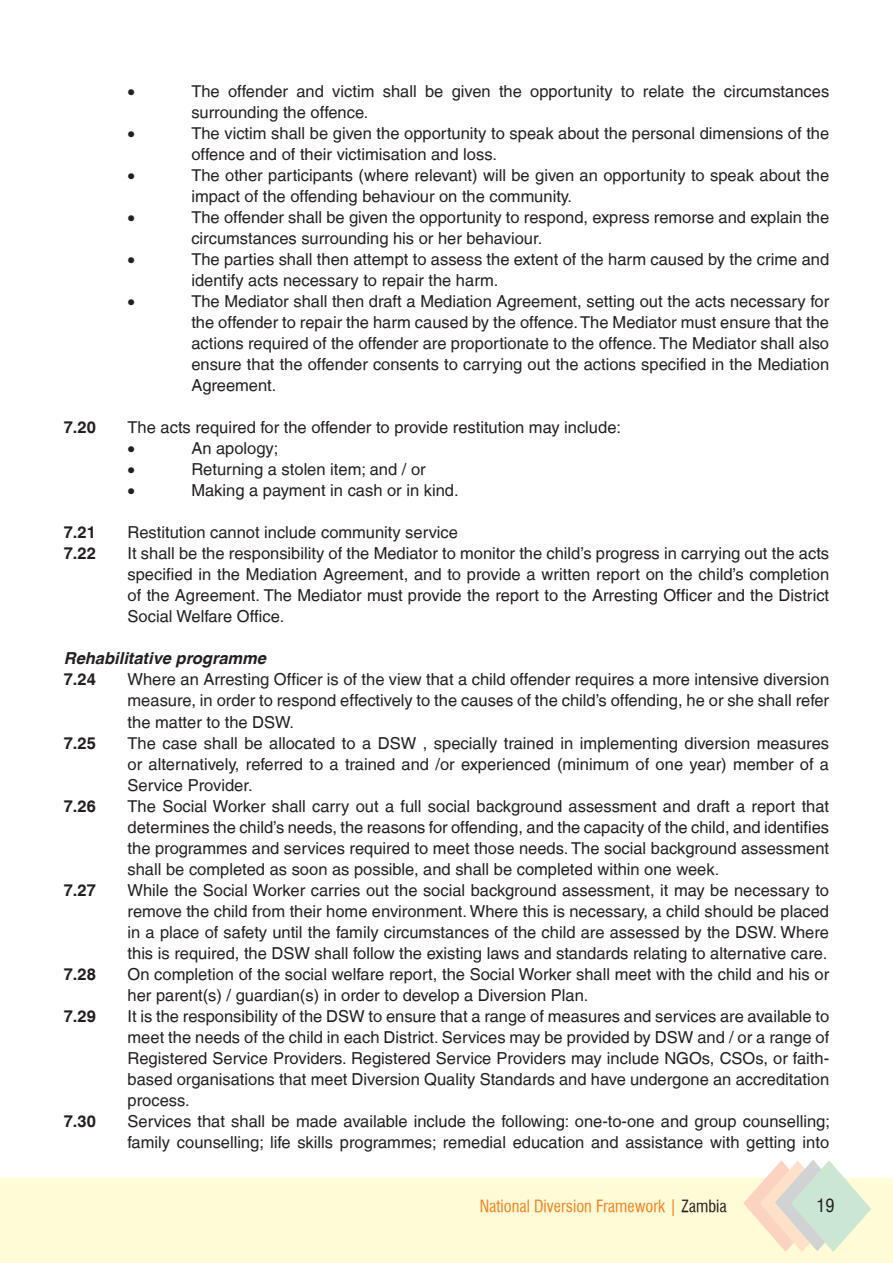
<style>
.page{position:relative;width:893px;height:1263px;background:#fff}
.page>*{position:absolute;margin:0;border:0;box-sizing:border-box;transform-origin:0 0}
.t1{font:condensed 18px "Helvetica";color:#231f20}
.t2{font:16.5px/21px "Helvetica LT";color:#231f20}
.t3{font:700 16.5px "Helvetica LT";color:#231f20}
.t4{font:16.5px "Halvett Condensed";color:#f58220}
.t5{font:italic 700 16.5px "Helvetica LT";color:#231f20}
.t6{font:16.5px "Symbol";color:#231f20}
.s1{color:#231f20}
</style>
<div class="page">
<div style="left:0;top:1178px;width:893px;height:85px;background:#fffbd6"></div>
<svg style="left:743px;top:1160px;width:128px;height:91px"></svg>
<p class="t6" style="left:128px;top:80px;width:9px">•</p>
<p class="t2" style="left:191px;top:81px;width:639px">The offender and victim shall be given the opportunity to relate the circumstances surrounding the offence.</p>
<p class="t6" style="left:128px;top:122px;width:9px">•</p>
<p class="t2" style="left:191px;top:123px;width:639px">The victim shall be given the opportunity to speak about the personal dimensions of the offence and of their victimisation and loss.</p>
<p class="t6" style="left:128px;top:164px;width:9px">•</p>
<p class="t2" style="left:191px;top:165px;width:639px">The other participants (where relevant) will be given an opportunity to speak about the impact of the offending behaviour on the community.</p>
<p class="t6" style="left:128px;top:206px;width:9px">•</p>
<p class="t2" style="left:191px;top:207px;width:639px">The offender shall be given the opportunity to respond, express remorse and explain the circumstances surrounding his or her behaviour.</p>
<p class="t6" style="left:128px;top:248px;width:9px">•</p>
<p class="t2" style="left:191px;top:249px;width:639px">The parties shall then attempt to assess the extent of the harm caused by the crime and identify acts necessary to repair the harm.</p>
<p class="t6" style="left:128px;top:290px;width:9px">•</p>
<p class="t2" style="left:191px;top:291px;width:639px;text-align:justify">The Mediator shall then draft a Mediation Agreement, setting out the acts necessary for the offender to repair the harm caused by the offence. The Mediator must ensure that the actions required of the offender are proportionate to the offence. The Mediator shall also ensure that the offender consents to carrying out the actions specified in the Mediation Agreement.</p>
<p class="t3" style="left:64px;top:417px;width:34px">7.20</p>
<p class="t2" style="left:128px;top:417px;width:495px">The acts required for the offender to provide restitution may include:</p>
<p class="t6" style="left:128px;top:437px;width:9px">•</p>
<p class="t2" style="left:191px;top:438px;width:89px">An apology;</p>
<p class="t6" style="left:128px;top:458px;width:9px">•</p>
<p class="t2" style="left:191px;top:459px;width:236px">Returning a stolen item; and / or</p>
<p class="t6" style="left:128px;top:479px;width:9px">•</p>
<p class="t2" style="left:191px;top:480px;width:269px">Making a payment in cash or in kind.</p>
<p class="t3" style="left:64px;top:523px;width:34px">7.21</p>
<p class="t2" style="left:128px;top:522px;width:332px">Restitution cannot include community service</p>
<p class="t3" style="left:64px;top:544px;width:34px">7.22</p>
<p class="t2" style="left:128px;top:543px;width:703px;text-align:justify">It shall be the responsibility of the Mediator to monitor the child’s progress in carrying out the acts specified in the Mediation Agreement, and to provide a written report on the child’s completion of the Agreement. The Mediator must provide the report to the Arresting Officer and the District Social Welfare Office.</p>
<p class="t5" style="left:64px;top:649px;width:204px">Rehabilitative programme</p>
<p class="t3" style="left:64px;top:670px;width:34px">7.24</p>
<p class="t2" style="left:128px;top:669px;width:703px;text-align:justify">Where an Arresting Officer is of the view that a child offender requires a more intensive diversion measure, in order to respond effectively to the causes of the child’s offending, he or she shall refer the matter to the DSW.</p>
<p class="t3" style="left:64px;top:733px;width:34px">7.25</p>
<p class="t2" style="left:128px;top:732px;width:703px;text-align:justify">The case shall be allocated to a DSW , specially trained in implementing diversion measures or alternatively, referred to a trained and /or experienced (minimum of one year) member of a Service Provider.</p>
<p class="t3" style="left:64px;top:796px;width:34px">7.26</p>
<p class="t2" style="left:128px;top:795px;width:703px;text-align:justify">The Social Worker shall carry out a full social background assessment and draft a report that determines the child’s needs, the reasons for offending, and the capacity of the child, and identifies the programmes and services required to meet those needs. The social background assessment shall be completed as soon as possible, and shall be completed within one week.</p>
<p class="t3" style="left:64px;top:880px;width:34px">7.27</p>
<p class="t2" style="left:128px;top:879px;width:703px;text-align:justify">While the Social Worker carries out the social background assessment, it may be necessary to remove the child from their home environment. Where this is necessary, a child should be placed in a place of safety until the family circumstances of the child are assessed by the DSW. Where this is required, the DSW shall follow the existing laws and standards relating to alternative care.</p>
<p class="t3" style="left:64px;top:964px;width:34px">7.28</p>
<p class="t2" style="left:128px;top:963px;width:703px">On completion of the social welfare report, the Social Worker shall meet with the child and his or her parent(s) / guardian(s) in order to develop a Diversion Plan.</p>
<p class="t3" style="left:64px;top:1006px;width:34px">7.29</p>
<p class="t2" style="left:128px;top:1005px;width:703px;text-align:justify">It is the responsibility of the DSW to ensure that a range of measures and services are available to meet the needs of the child in each District. Services may be provided by DSW and / or a range of Registered Service Providers. Registered Service Providers may include NGOs, CSOs, or faith&shy;based organisations that meet Diversion Quality Standards and have undergone an accreditation process.</p>
<p class="t3" style="left:64px;top:1111px;width:34px">7.30</p>
<p class="t2" style="left:128px;top:1110px;width:704px">Services that shall be made available include the following: one-to-one and group counselling; family counselling; life skills programmes; remedial education and assistance with getting into</p>
<p class="t4" style="left:480px;top:1196px;width:249px">National Diversion Framework | <span class="s1">Zambia</span></p>
<p class="t1" style="left:816px;top:1194px;width:19px">19</p>
</div>
